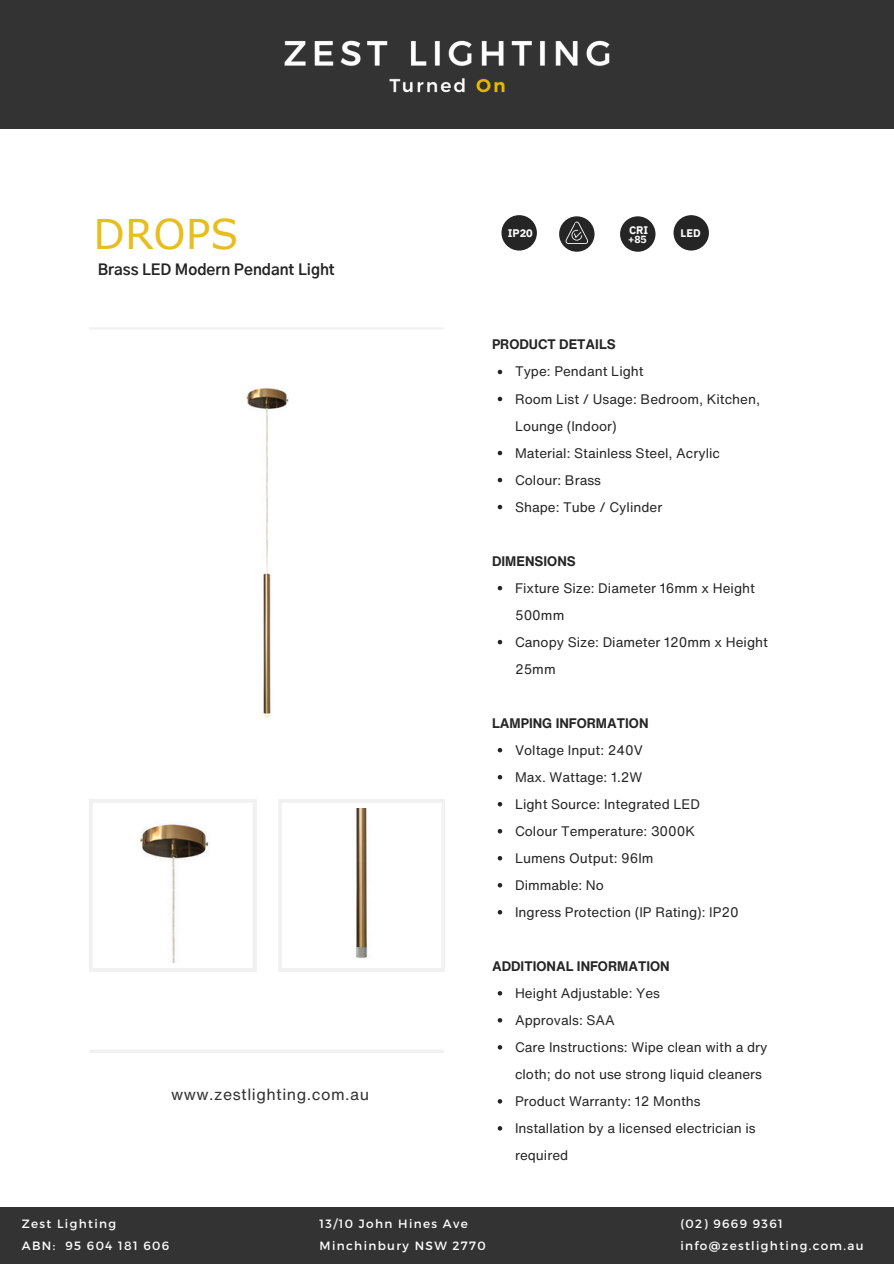
<style>
.page{position:relative;width:894px;height:1264px;background:#fff}
.page>*{position:absolute;margin:0;border:0;box-sizing:border-box;transform-origin:0 0}
.t1{font:40.95px "Verdana Pro";color:#e7bd20}
.t2{font:15.9px "Helvetica Now Text";letter-spacing:.03em;color:#333}
.t3{font:700 15.15px "Gothic A1";color:#252525}
.t4{font:13.5px/27px "Helvetica Now Text";color:#252525}
.t5{font:700 13.5px "Helvetica Now Text";color:#252525}
.t6{font:12px "Montserrat";letter-spacing:.11em;color:#fff}
.t7{font:700 10.95px "IBM Plex Sans";color:#fff}
.t8{font:700 10.35px "IBM Plex Sans";color:#fff}
</style>
<div class="page">
<div style="left:0;top:0;width:893px;height:129px;background:#333"></div>
<svg style="left:89px;top:799px;width:167px;height:172px"></svg>
<svg style="left:278px;top:799px;width:166px;height:172px"></svg>
<img style="left:284px;top:40px;width:326px;height:53px">
<div style="left:0;top:1207px;width:893px;height:56px;background:#333"></div>
<hr style="left:89px;top:327px;width:354px;height:2px;background:#f1f1f1">
<hr style="left:89px;top:1049px;width:354px;height:3px;background:#f1f1f1">
<img style="left:246px;top:388px;width:43px;height:331px">
<img style="left:287px;top:808px;width:149px;height:154px">
<img style="left:98px;top:808px;width:149px;height:154px">
<svg style="left:497px;top:370px;width:5px;height:4px"></svg>
<svg style="left:497px;top:397px;width:5px;height:4px"></svg>
<svg style="left:497px;top:451px;width:5px;height:4px"></svg>
<svg style="left:497px;top:478px;width:5px;height:4px"></svg>
<svg style="left:497px;top:505px;width:5px;height:4px"></svg>
<svg style="left:497px;top:586px;width:5px;height:4px"></svg>
<svg style="left:497px;top:640px;width:5px;height:4px"></svg>
<svg style="left:497px;top:748px;width:5px;height:4px"></svg>
<svg style="left:497px;top:775px;width:5px;height:4px"></svg>
<svg style="left:497px;top:802px;width:5px;height:4px"></svg>
<svg style="left:497px;top:829px;width:5px;height:4px"></svg>
<svg style="left:497px;top:856px;width:5px;height:4px"></svg>
<svg style="left:497px;top:883px;width:5px;height:4px"></svg>
<svg style="left:497px;top:910px;width:5px;height:4px"></svg>
<svg style="left:497px;top:991px;width:5px;height:4px"></svg>
<svg style="left:497px;top:1018px;width:5px;height:4px"></svg>
<svg style="left:497px;top:1045px;width:5px;height:4px"></svg>
<svg style="left:497px;top:1099px;width:5px;height:4px"></svg>
<svg style="left:497px;top:1126px;width:5px;height:4px"></svg>
<div style="left:501px;top:215px;width:35px;height:35px;background:#252525;border-radius:50%"></div>
<div style="left:559px;top:216px;width:35px;height:36px;background:#252525;border-radius:50%"></div>
<svg style="left:565px;top:221px;width:23px;height:23px"></svg>
<div style="left:620px;top:216px;width:35px;height:36px;background:#252525;border-radius:50%"></div>
<div style="left:673px;top:215px;width:35px;height:35px;background:#252525;border-radius:50%"></div>
<h6 class="t1" style="left:94px;top:207px;width:146px">DROPS</h6>
<h6 class="t3" style="left:98px;top:263px;width:238px">Brass LED Modern Pendant Light</h6>
<p class="t2" style="left:171px;top:1082px;width:199px">www.zestlighting.com.au</p>
<p class="t7" style="left:507px;top:226px;width:27px">IP20</p>
<p class="t7" style="left:629px;top:223px;width:21px">CRI</p>
<p class="t8" style="left:628px;top:232px;width:20px">+85</p>
<p class="t7" style="left:680px;top:226px;width:22px">LED</p>
<p class="t5" style="left:492px;top:334px;width:125px">PRODUCT DETAILS</p>
<p class="t4" style="left:515px;top:358px;width:130px">Type: Pendant Light</p>
<p class="t4" style="left:515px;top:385px;width:246px">Room List / Usage: Bedroom, Kitchen,<br>Lounge (Indoor)</p>
<p class="t4" style="left:515px;top:439px;width:206px">Material: Stainless Steel, Acrylic</p>
<h4 class="t4" style="left:515px;top:466px;width:87px">Colour: Brass</h4>
<p class="t4" style="left:515px;top:493px;width:149px">Shape: Tube / Cylinder</p>
<p class="t5" style="left:492px;top:550px;width:85px">DIMENSIONS</p>
<h4 class="t4" style="left:515px;top:574px;width:241px">Fixture Size: Diameter 16mm x Height<br>500mm</h4>
<p class="t4" style="left:515px;top:628px;width:254px">Canopy Size: Diameter 120mm x Height<br>25mm</p>
<p class="t5" style="left:492px;top:712px;width:158px">LAMPING INFORMATION</p>
<p class="t4" style="left:515px;top:736px;width:129px">Voltage Input: 240V</p>
<p class="t4" style="left:515px;top:763px;width:129px">Max. Wattage: 1.2W</p>
<p class="t4" style="left:515px;top:790px;width:186px">Light Source: Integrated LED</p>
<p class="t4" style="left:515px;top:817px;width:182px">Colour Temperature: 3000K</p>
<p class="t4" style="left:515px;top:844px;width:140px">Lumens Output: 96lm</p>
<h4 class="t4" style="left:515px;top:871px;width:90px">Dimmable: No</h4>
<p class="t4" style="left:515px;top:898px;width:225px">Ingress Protection (IP Rating): IP20</p>
<p class="t5" style="left:492px;top:955px;width:179px">ADDITIONAL INFORMATION</p>
<p class="t4" style="left:515px;top:979px;width:146px">Height Adjustable: Yes</p>
<p class="t4" style="left:515px;top:1006px;width:101px">Approvals: SAA</p>
<p class="t4" style="left:515px;top:1033px;width:254px">Care Instructions: Wipe clean with a dry cloth; do not use strong liquid cleaners</p>
<p class="t4" style="left:515px;top:1087px;width:187px">Product Warranty: 12 Months</p>
<p class="t4" style="left:515px;top:1114px;width:242px">Installation by a licensed electrician is required</p>
<p class="t6" style="left:22px;top:1216px;width:96px">Zest Lighting</p>
<p class="t6" style="left:22px;top:1238px;width:149px">ABN: 95 604 181 606</p>
<p class="t6" style="left:319px;top:1216px;width:150px">13/10 John Hines Ave</p>
<h3 class="t6" style="left:319px;top:1238px;width:167px">Minchinbury NSW 2770</h3>
<h4 class="t6" style="left:680px;top:1216px;width:104px">(02) 9669 9361</h4>
<p class="t6" style="left:680px;top:1238px;width:185px">info@zestlighting.com.au</p>
</div>
